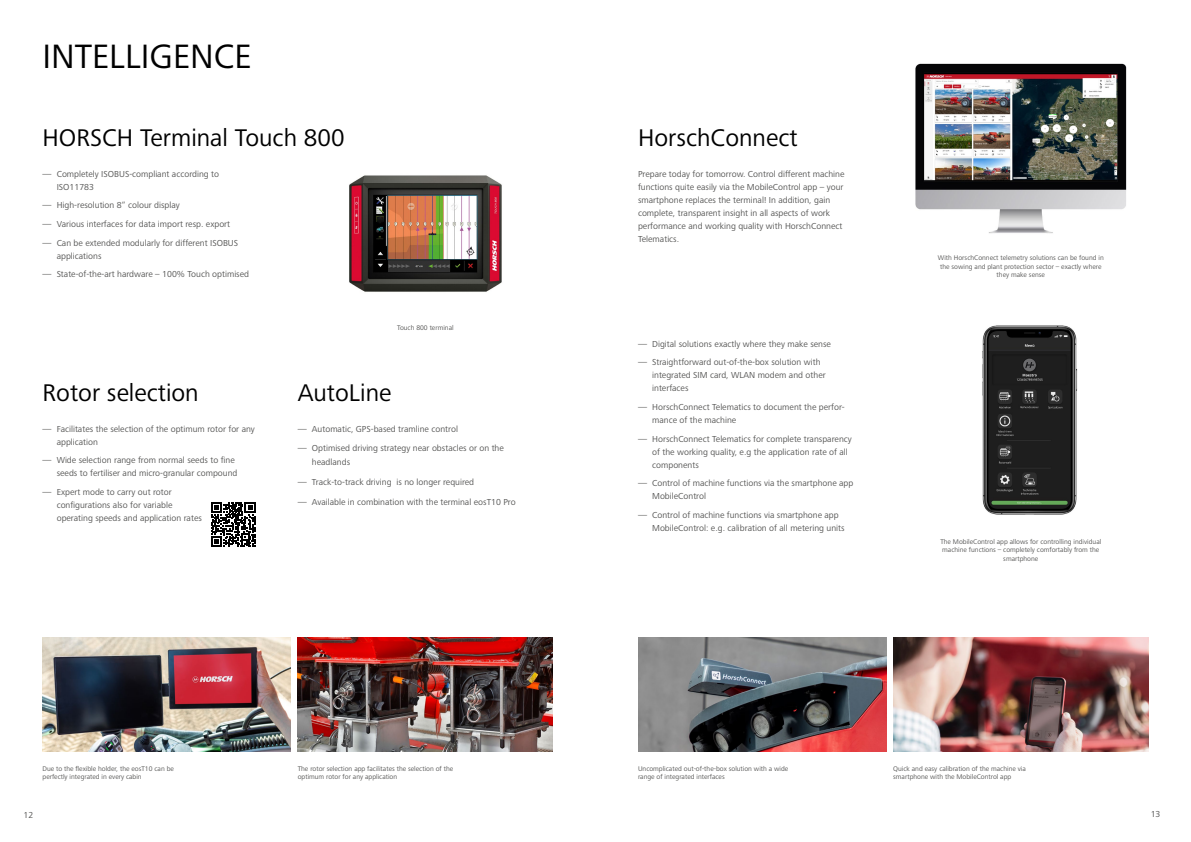
<style>
.page{position:relative;width:1191px;height:842px;background:#fff}
.page>*{position:absolute;margin:0;border:0;box-sizing:border-box;transform-origin:0 0}
.A_HEAD{font:35px "Frutiger Next LTW1 G";color:#000}
.Head_Zusatzausstattung{font:25px "Frutiger Next LTW1 G";color:#000}
.t1{font:9px/13px "Frutiger Next LTW1 G";color:#575756}
.t2{font:7px/8.5px "Frutiger Next LTW1 G";color:#575756}
</style>
<div class="page">
<img style="left:43px;top:638px;width:248px;height:113px">
<img style="left:298px;top:638px;width:255px;height:113px">
<img style="left:982px;top:325px;width:96px;height:190px">
<img style="left:915px;top:63px;width:212px;height:170px">
<img style="left:638px;top:638px;width:248px;height:113px">
<img style="left:893px;top:638px;width:255px;height:113px">
<img style="left:349px;top:175px;width:153px;height:117px">
<svg style="left:211px;top:502px;width:44px;height:45px"></svg>
<p class="A_HEAD" style="left:43px;top:36px;width:210px">INTELLIGENCE</p>
<p class="Head_Zusatzausstattung" style="left:43px;top:123px;width:303px">HORSCH Terminal Touch 800</p>
<p class="t1" style="left:57px;top:167px;width:164px;text-indent:-14px">― Completely ISOBUS-compliant according to<br>ISO11783</p>
<p class="t1" style="left:43px;top:199px;width:139px">― High-resolution 8“ colour display</p>
<p class="t1" style="left:43px;top:218px;width:189px">― Various interfaces for data import resp. export</p>
<p class="t1" style="left:57px;top:236px;width:183px;text-indent:-14px">― Can be extended modularly for different ISOBUS applications</p>
<p class="t1" style="left:43px;top:268px;width:208px">― State-of-the-art hardware – 100% Touch optimised</p>
<p class="t2" style="left:397px;top:323px;width:58px">Touch 800 terminal</p>
<p class="Head_Zusatzausstattung" style="left:43px;top:378px;width:158px">Rotor selection</p>
<p class="t1" style="left:57px;top:422px;width:200px;text-indent:-14px">― Facilitates the selection of the optimum rotor for any application</p>
<p class="t1" style="left:43px;top:454px;width:196px;text-align:right">― Wide selection range from normal seeds to fine seeds to fertiliser and micro-granular compound</p>
<p class="t1" style="left:57px;top:486px;width:147px;text-indent:-14px">― Expert mode to carry out rotor configurations also for variable operating speeds and application rates</p>
<p class="Head_Zusatzausstattung" style="left:298px;top:378px;width:95px">AutoLine</p>
<p class="t1" style="left:298px;top:422px;width:162px">― Automatic, GPS-based tramline control</p>
<p class="t1" style="left:312px;top:442px;width:193px;line-height:14px;text-indent:-14px">― Optimised driving strategy near obstacles or on the headlands</p>
<p class="t1" style="left:298px;top:476px;width:178px">― Track-to-track driving is no longer required</p>
<p class="t1" style="left:298px;top:495px;width:219px">― Available in combination with the terminal eosT10 Pro</p>
<p class="t2" style="left:43px;top:764px;width:133px">Due to the flexible holder, the eosT10 can be perfectly integrated in every cabin</p>
<p class="t2" style="left:298px;top:764px;width:157px">The rotor selection app facilitates the selection of the optimum rotor for any application</p>
<p class="Head_Zusatzausstattung" style="left:638px;top:123px;width:161px">HorschConnect</p>
<p class="t1" style="left:638px;top:167px;width:208px">Prepare today for tomorrow. Control different machine functions quite easily via the MobileControl app – your smartphone replaces the terminal! In addition, gain complete, transparent insight in all aspects of work performance and working quality with HorschConnect Telematics.</p>
<p class="t1" style="left:638px;top:337px;width:194px">― Digital solutions exactly where they make sense</p>
<p class="t1" style="left:652px;top:356px;width:175px;text-indent:-14px">― Straightforward out-of-the-box solution with integrated SIM card, WLAN modem and other interfaces</p>
<p class="t1" style="left:652px;top:401px;width:194px;text-indent:-14px">― HorschConnect Telematics to document the perfor&shy;mance of the machine</p>
<p class="t1" style="left:652px;top:432px;width:201px;text-indent:-14px">― HorschConnect Telematics for complete transparency of the working quality, e.g the application rate of all components</p>
<p class="t1" style="left:652px;top:477px;width:203px;text-indent:-14px">― Control of machine functions via the smartphone app<br>MobileControl</p>
<p class="t1" style="left:652px;top:509px;width:194px;text-indent:-14px">― Control of machine functions via smartphone app<br>MobileControl: e.g. calibration of all metering units</p>
<p class="t2" style="left:938px;top:254px;width:167px;text-align:center">With HorschConnect telemetry solutions can be found in the sowing and plant protection sector – exactly where they make sense</p>
<p class="t2" style="left:940px;top:537px;width:162px;text-align:center">The MobileControl app allows for controlling individual machine functions – completely comfortably from the smartphone</p>
<p class="t2" style="left:638px;top:764px;width:152px">Uncomplicated out-of-the-box solution with a wide range of integrated interfaces</p>
<p class="t2" style="left:893px;top:764px;width:134px">Quick and easy calibration of the machine via smartphone with the MobileControl app</p>
<p class="t1" style="left:23px;top:809px;width:11px">12</p>
<p class="t1" style="left:1150px;top:808px;width:11px">13</p>
</div>
